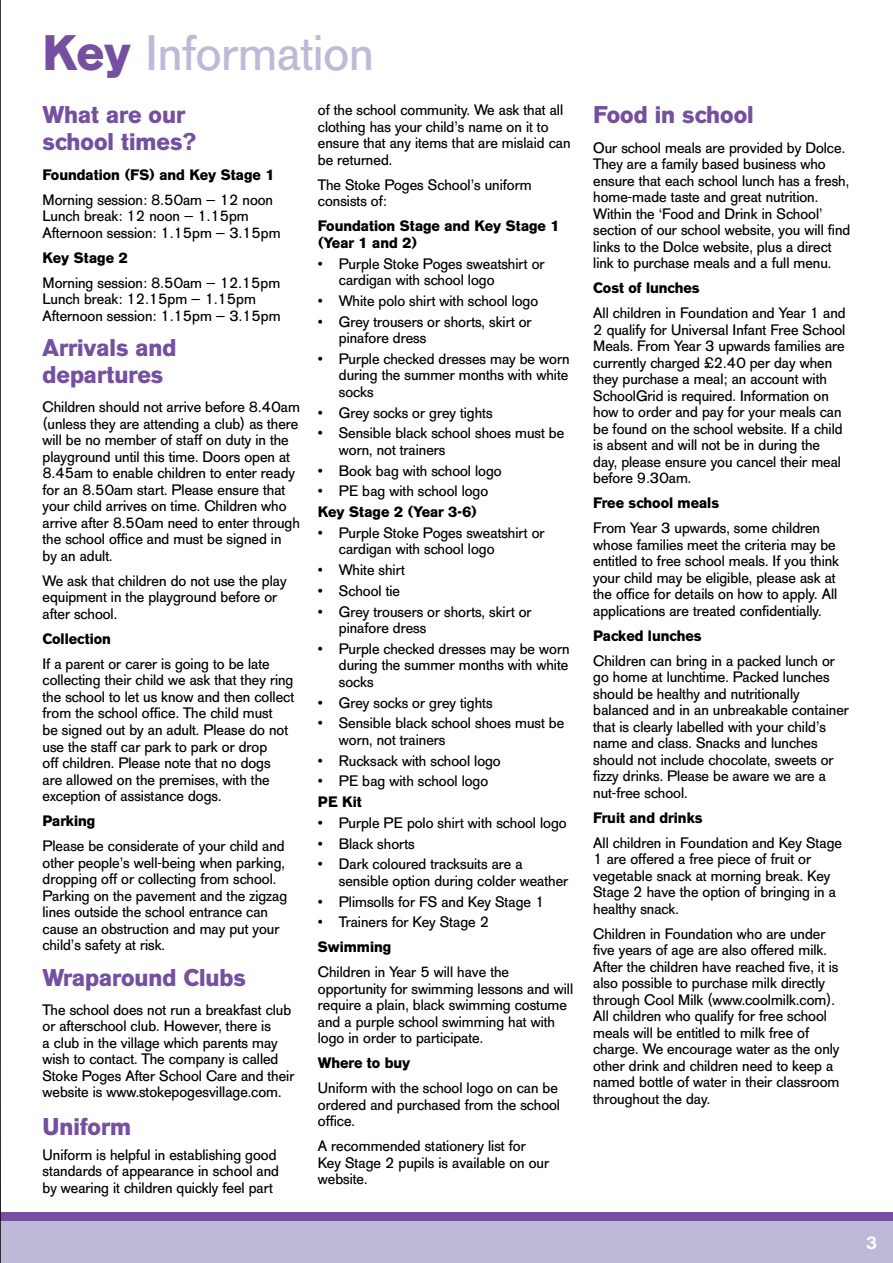
<style>
.page{position:relative;width:893px;height:1263px;background:#fff}
.page>*{position:absolute;margin:0;border:0;box-sizing:border-box;transform-origin:0 0}
.t1{font:49.35px "AG Old Face";color:#bdbad8}
.t2{font:700 24px/27px "AG Old Face";color:#754fa0}
.t3{font:500 18px "AG Old Face";color:#fff}
.t4{font:15px/16.5px "AG Old Face";color:#000}
.t5{font:700 15px/16.5px "AG Old Face";color:#000}
.s1{font-weight:700;color:#754fa0}
</style>
<div class="page">
<div style="left:0;top:1220px;width:893px;height:43px;background:#bdbad8"></div>
<div style="left:0;top:1212px;width:893px;height:8px;background:#754fa0"></div>
<hr style="left:0;top:0;width:1px;height:1263px;background:#000">
<h1 class="t1" style="left:43px;top:24px;width:333px"><span class="s1">Key</span> Information</h1>
<h2 class="t2" style="left:43px;top:101px;width:155px">What are our school times?</h2>
<p class="t5" style="left:43px;top:166px;width:234px">Foundation (FS) and Key Stage 1</p>
<p class="t4" style="left:43px;top:191px;width:240px">Morning session: 8.50am – 12 noon<br>Lunch break: 12 noon – 1.15pm<br>Afternoon session: 1.15pm – 3.15pm</p>
<p class="t5" style="left:43px;top:249px;width:87px">Key Stage 2</p>
<p class="t4" style="left:43px;top:274px;width:240px">Morning session: 8.50am – 12.15pm<br>Lunch break: 12.15pm – 1.15pm<br>Afternoon session: 1.15pm – 3.15pm</p>
<h2 class="t2" style="left:43px;top:334px;width:136px">Arrivals and departures</h2>
<p class="t4" style="left:43px;top:399px;width:259px">Children should not arrive before 8.40am (unless they are attending a club) as there will be no member of staff on duty in the playground until this time. Doors open at 8.45am to enable children to enter ready for an 8.50am start. Please ensure that your child arrives on time. Children who arrive after 8.50am need to enter through the school office and must be signed in<br>by an adult.</p>
<p class="t4" style="left:43px;top:573px;width:246px">We ask that children do not use the play equipment in the playground before or after school.</p>
<p class="t5" style="left:43px;top:630px;width:70px">Collection</p>
<p class="t4" style="left:43px;top:656px;width:253px">If a parent or carer is going to be late collecting their child we ask that they ring the school to let us know and then collect from the school office. The child must<br>be signed out by an adult. Please do not use the staff car park to park or drop<br>off children. Please note that no dogs are allowed on the premises, with the exception of assistance dogs.</p>
<p class="t5" style="left:43px;top:812px;width:54px">Parking</p>
<p class="t4" style="left:43px;top:838px;width:246px">Please be considerate of your child and other people’s well-being when parking, dropping off or collecting from school.<br>Parking on the pavement and the zigzag lines outside the school entrance can cause an obstruction and may put your child’s safety at risk.</p>
<h2 class="t2" style="left:43px;top:963px;width:205px">Wraparound Clubs</h2>
<p class="t4" style="left:43px;top:1002px;width:253px">The school does not run a breakfast club or afterschool club. However, there is<br>a club in the village which parents may wish to contact. The company is called Stoke Poges After School Care and their website is www.stokepogesvillage.com.</p>
<h2 class="t2" style="left:43px;top:1113px;width:90px">Uniform</h2>
<p class="t4" style="left:43px;top:1146px;width:238px">Uniform is helpful in establishing good standards of appearance in school and by wearing it children quickly feel part</p>
<p class="t4" style="left:318px;top:102px;width:254px">of the school community. We ask that all clothing has your child’s name on it to ensure that any items that are mislaid can be returned.</p>
<p class="t4" style="left:318px;top:177px;width:215px">The Stoke Poges School’s uniform consists of:</p>
<p class="t5" style="left:318px;top:218px;width:243px">Foundation Stage and Key Stage 1 (Year 1 and 2)</p>
<p class="t4" style="left:339px;top:255px;width:207px;text-indent:-21px">• Purple Stoke Poges sweatshirt or cardigan with school logo</p>
<p class="t4" style="left:318px;top:293px;width:222px">• White polo shirt with school logo</p>
<p class="t4" style="left:339px;top:313px;width:194px;text-indent:-21px">• Grey trousers or shorts, skirt or pinafore dress</p>
<p class="t4" style="left:339px;top:351px;width:232px;text-align:justify;text-indent:-21px">• Purple checked dresses may be worn during the summer months with white socks</p>
<p class="t4" style="left:318px;top:404px;width:176px">• Grey socks or grey tights</p>
<p class="t4" style="left:339px;top:425px;width:227px;text-indent:-21px">• Sensible black school shoes must be worn, not trainers</p>
<p class="t4" style="left:318px;top:462px;width:185px">• Book bag with school logo</p>
<p class="t4" style="left:318px;top:483px;width:172px">• PE bag with school logo</p>
<p class="t5" style="left:318px;top:503px;width:161px">Key Stage 2 (Year 3-6)</p>
<p class="t4" style="left:339px;top:525px;width:207px;text-indent:-21px">• Purple Stoke Poges sweatshirt or cardigan with school logo</p>
<p class="t4" style="left:318px;top:562px;width:88px">• White shirt</p>
<p class="t4" style="left:318px;top:583px;width:84px">• School tie</p>
<p class="t4" style="left:339px;top:603px;width:194px;text-indent:-21px">• Grey trousers or shorts, skirt or pinafore dress</p>
<p class="t4" style="left:339px;top:641px;width:232px;text-align:justify;text-indent:-21px">• Purple checked dresses may be worn during the summer months with white socks</p>
<p class="t4" style="left:318px;top:694px;width:176px">• Grey socks or grey tights</p>
<p class="t4" style="left:339px;top:715px;width:227px;text-indent:-21px">• Sensible black school shoes must be worn, not trainers</p>
<p class="t4" style="left:318px;top:752px;width:184px">• Rucksack with school logo</p>
<p class="t4" style="left:318px;top:773px;width:172px">• PE bag with school logo</p>
<p class="t5" style="left:318px;top:793px;width:46px">PE Kit</p>
<p class="t4" style="left:318px;top:815px;width:250px">• Purple PE polo shirt with school logo</p>
<p class="t4" style="left:318px;top:835px;width:98px">• Black shorts</p>
<p class="t4" style="left:339px;top:856px;width:231px;text-indent:-21px">• Dark coloured tracksuits are a sensible option during colder weather</p>
<p class="t4" style="left:318px;top:893px;width:228px">• Plimsolls for FS and Key Stage 1</p>
<p class="t4" style="left:318px;top:914px;width:173px">• Trainers for Key Stage 2</p>
<p class="t5" style="left:318px;top:939px;width:75px">Swimming</p>
<p class="t4" style="left:318px;top:964px;width:257px">Children in Year 5 will have the opportunity for swimming lessons and will require a plain, black swimming costume and a purple school swimming hat with logo in order to participate.</p>
<p class="t5" style="left:318px;top:1055px;width:94px">Where to buy</p>
<p class="t4" style="left:318px;top:1080px;width:244px">Uniform with the school logo on can be ordered and purchased from the school office.</p>
<p class="t4" style="left:318px;top:1138px;width:233px">A recommended stationery list for<br>Key Stage 2 pupils is available on our website.</p>
<h2 class="t2" style="left:593px;top:101px;width:162px">Food in school</h2>
<p class="t4" style="left:593px;top:139px;width:259px">Our school meals are provided by Dolce.<br>They are a family based business who ensure that each school lunch has a fresh, home-made taste and great nutrition.<br>Within the ‘Food and Drink in School’ section of our school website, you will find links to the Dolce website, plus a direct link to purchase meals and a full menu.</p>
<p class="t5" style="left:593px;top:280px;width:108px">Cost of lunches</p>
<p class="t4" style="left:593px;top:305px;width:254px">All children in Foundation and Year 1 and 2 qualify for Universal Infant Free School Meals. From Year 3 upwards families are currently charged £2.40 per day when they purchase a meal; an account with SchoolGrid is required. Information on how to order and pay for your meals can be found on the school website. If a child is absent and will not be in during the day, please ensure you cancel their meal before 9.30am.</p>
<p class="t5" style="left:593px;top:495px;width:127px">Free school meals</p>
<p class="t4" style="left:593px;top:520px;width:247px">From Year 3 upwards, some children whose families meet the criteria may be entitled to free school meals. If you think your child may be eligible, please ask at the office for details on how to apply. All applications are treated confidentially.</p>
<p class="t5" style="left:593px;top:627px;width:110px">Packed lunches</p>
<p class="t4" style="left:593px;top:652px;width:257px">Children can bring in a packed lunch or go home at lunchtime. Packed lunches should be healthy and nutritionally balanced and in an unbreakable container that is clearly labelled with your child’s name and class. Snacks and lunches should not include chocolate, sweets or fizzy drinks. Please be aware we are a nut-free school.</p>
<p class="t5" style="left:593px;top:809px;width:111px">Fruit and drinks</p>
<p class="t4" style="left:593px;top:834px;width:250px">All children in Foundation and Key Stage 1 are offered a free piece of fruit or vegetable snack at morning break. Key Stage 2 have the option of bringing in a healthy snack.</p>
<p class="t4" style="left:593px;top:926px;width:248px">Children in Foundation who are under five years of age are also offered milk.<br>After the children have reached five, it is also possible to purchase milk directly through Cool Milk (www.coolmilk.com).<br>All children who qualify for free school meals will be entitled to milk free of charge. We encourage water as the only other drink and children need to keep a named bottle of water in their classroom throughout the day.</p>
<p class="t3" style="left:866px;top:1232px;width:13px">3</p>
</div>
